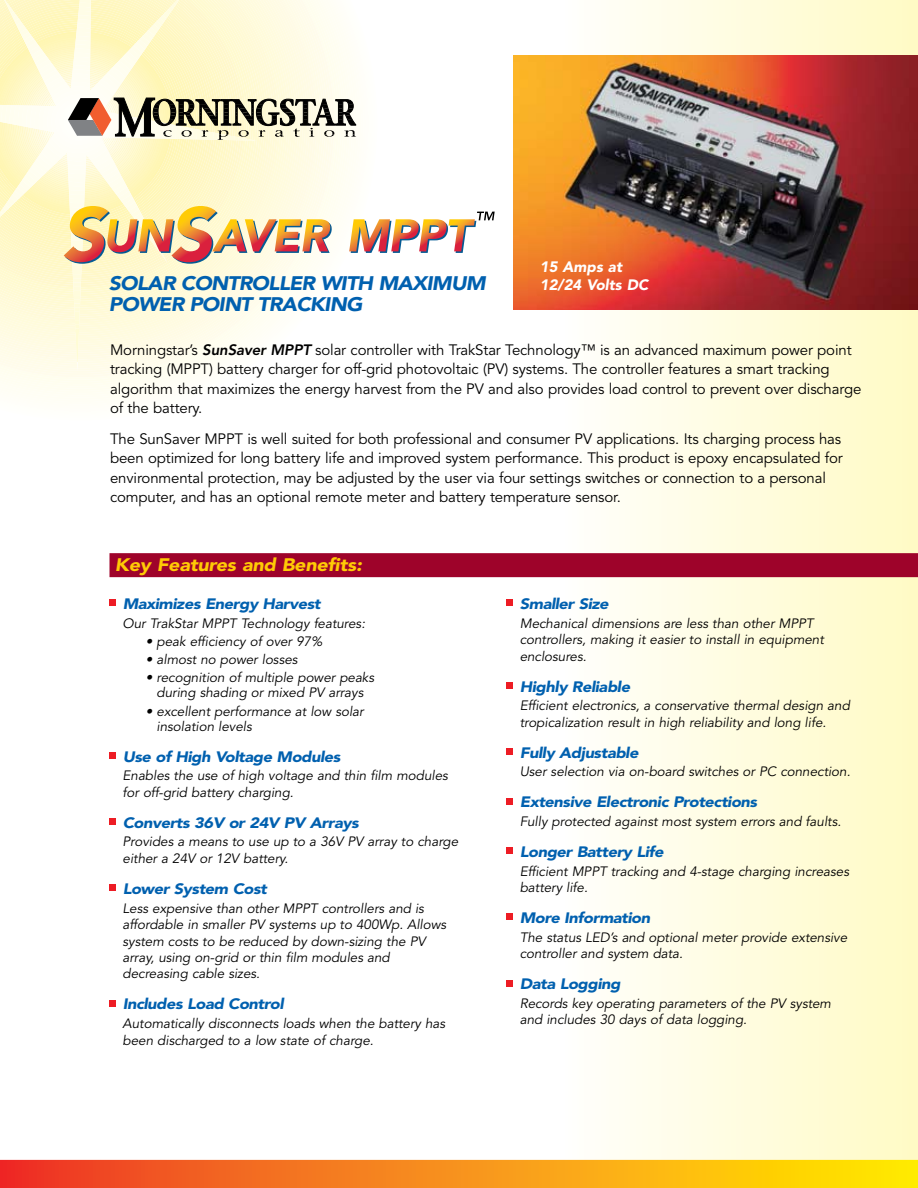
<style>
.page{position:relative;width:918px;height:1188px;background:#fff}
.page>*{position:absolute;margin:0;border:0;box-sizing:border-box;transform-origin:0 0}
.t1{font:italic 900 19.5px/21px "Avenir";letter-spacing:-.04em;color:#0060af;scale:1.08 1}
.t2{font:italic 900 18px "Avenir";letter-spacing:-.015em;color:#ffcb05;scale:1.1 1}
.t3{font:15px/19.5px "Avenir";letter-spacing:-.01em;color:#000}
.t4{font:italic 900 15px "Avenir";letter-spacing:-.03em;color:#0060af;scale:1.1 1}
.t5{font:italic 900 15px/18px "Avenir";color:#fff}
.t6{font:italic 13.5px/16.5px "Avenir";letter-spacing:-.005em;color:#000}
.s1{font-weight:800;font-style:italic}
</style>
<div class="page">
<div style="left:562px;top:0;width:356px;height:1188px;background:linear-gradient(to right,#fffffd,#fffac5)"></div>
<svg style="left:0;top:0;width:256px;height:372px;background:#fffadb"></svg>
<svg style="left:0;top:333px;width:253px;height:29px;fill:#fffce8"></svg>
<svg style="left:0;top:1160px;width:918px;height:28px;background:#f79017"></svg>
<div style="left:110px;top:553px;width:808px;height:24px;background:#9e032a"></div>
<svg style="left:110px;top:600px;width:6px;height:6px"></svg>
<div style="left:110px;top:752px;width:6px;height:7px;background:#ed1c24"></div>
<div style="left:110px;top:818px;width:6px;height:7px;background:#ed1c24"></div>
<div style="left:110px;top:884px;width:6px;height:7px;background:#ed1c24"></div>
<svg style="left:110px;top:1000px;width:6px;height:6px"></svg>
<svg style="left:507px;top:600px;width:6px;height:6px"></svg>
<div style="left:507px;top:682px;width:6px;height:7px;background:#ed1c24"></div>
<div style="left:507px;top:748px;width:6px;height:7px;background:#ed1c24"></div>
<svg style="left:507px;top:798px;width:6px;height:6px"></svg>
<svg style="left:507px;top:848px;width:6px;height:6px"></svg>
<svg style="left:507px;top:914px;width:6px;height:6px"></svg>
<svg style="left:507px;top:980px;width:6px;height:6px"></svg>
<svg style="left:0;top:11px;width:495px;height:253px"></svg>
<img style="left:513px;top:55px;width:405px;height:255px">
<p class="t5" style="left:540px;top:257px;width:110px">15 Amps at<br>12/24 Volts DC</p>
<h1 class="t1" style="left:109px;top:273px;width:349px">Solar Controller with Maximum<br>Power Point Tracking</h1>
<p class="t3" style="left:110px;top:340px;width:753px">Morningstar’s <span class="s1">SunSaver MPPT</span> solar controller with TrakStar Technology™ is an advanced maximum power point tracking (MPPT) battery charger for off-grid photovoltaic (PV) systems. The controller features a smart tracking algorithm that maximizes the energy harvest from the PV and also provides load control to prevent over discharge of the battery.</p>
<p class="t3" style="left:110px;top:429px;width:734px">The SunSaver MPPT is well suited for both professional and consumer PV applications. Its charging process has been optimized for long battery life and improved system performance. This product is epoxy encapsulated for environmental protection, may be adjusted by the user via four settings switches or connection to a personal computer, and has an optional remote meter and battery temperature sensor.</p>
<h2 class="t2" style="left:115px;top:554px;width:226px">Key Features and Benefits:</h2>
<p class="t4" style="left:123px;top:595px;width:182px">Maximizes Energy Harvest</p>
<p class="t6" style="left:123px;top:615px;width:244px">Our TrakStar MPPT Technology features:</p>
<p class="t6" style="left:146px;top:633px;width:178px">• peak efficiency of over 97%</p>
<p class="t6" style="left:146px;top:652px;width:153px">• almost no power losses</p>
<p class="t6" style="left:146px;top:671px;width:230px;line-height:15px;text-align:center">• recognition of multiple power peaks during shading or mixed PV arrays</p>
<p class="t6" style="left:157px;top:704px;width:209px;line-height:15px;text-indent:-11px">• excellent performance at low solar insolation levels</p>
<p class="t4" style="left:123px;top:747px;width:200px">Use of High Voltage Modules</p>
<p class="t6" style="left:123px;top:768px;width:327px">Enables the use of high voltage and thin film modules for off-grid battery charging.</p>
<p class="t4" style="left:123px;top:813px;width:216px">Converts 36V or 24V PV Arrays</p>
<p class="t6" style="left:123px;top:834px;width:337px">Provides a means to use up to a 36V PV array to charge either a 24V or 12V battery.</p>
<p class="t4" style="left:123px;top:880px;width:133px">Lower System Cost</p>
<p class="t6" style="left:123px;top:900px;width:325px">Less expensive than other MPPT controllers and is affordable in smaller PV systems up to 400Wp. Allows system costs to be reduced by down-sizing the PV array, using on-grid or thin film modules and decreasing cable sizes.</p>
<p class="t4" style="left:123px;top:995px;width:149px">Includes Load Control</p>
<p class="t6" style="left:123px;top:1016px;width:324px">Automatically disconnects loads when the battery has been discharged to a low state of charge.</p>
<p class="t4" style="left:520px;top:595px;width:83px">Smaller Size</p>
<p class="t6" style="left:520px;top:615px;width:306px">Mechanical dimensions are less than other MPPT controllers, making it easier to install in equipment enclosures.</p>
<p class="t4" style="left:520px;top:677px;width:102px">Highly Reliable</p>
<p class="t6" style="left:520px;top:698px;width:332px">Efficient electronics, a conservative thermal design and tropicalization result in high reliability and long life.</p>
<p class="t4" style="left:520px;top:743px;width:110px">Fully Adjustable</p>
<p class="t6" style="left:520px;top:764px;width:332px">User selection via on-board switches or PC connection.</p>
<p class="t4" style="left:520px;top:793px;width:217px">Extensive Electronic Protections</p>
<p class="t6" style="left:520px;top:814px;width:323px">Fully protected against most system errors and faults.</p>
<p class="t4" style="left:520px;top:843px;width:133px">Longer Battery Life</p>
<p class="t6" style="left:520px;top:863px;width:331px">Efficient MPPT tracking and 4-stage charging increases battery life.</p>
<p class="t4" style="left:520px;top:909px;width:120px">More Information</p>
<p class="t6" style="left:520px;top:929px;width:329px">The status LED’s and optional meter provide extensive controller and system data.</p>
<p class="t4" style="left:520px;top:975px;width:93px">Data Logging</p>
<p class="t6" style="left:520px;top:995px;width:313px">Records key operating parameters of the PV system and includes 30 days of data logging.</p>
</div>
